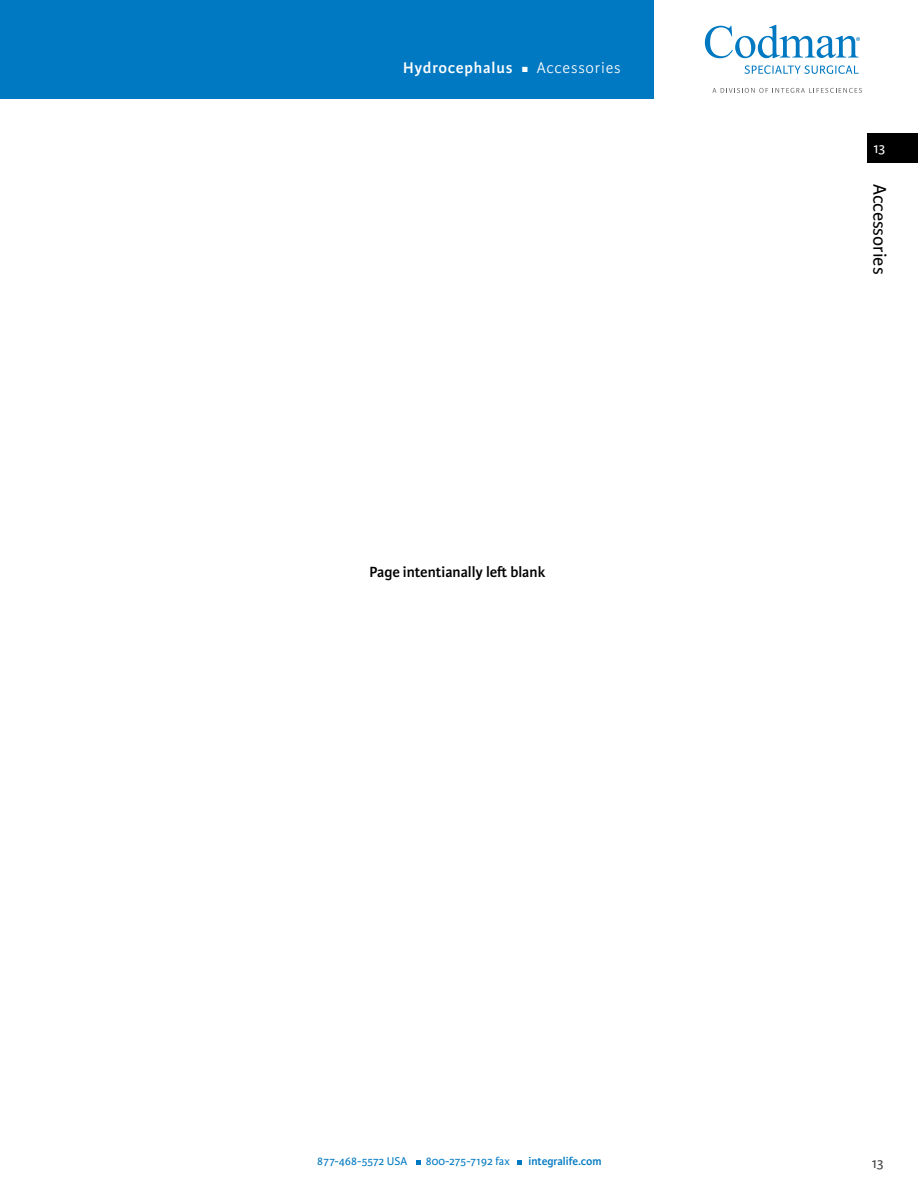
<style>
.page{position:relative;width:918px;height:1188px;background:#fff}
.page>*{position:absolute;margin:0;border:0;box-sizing:border-box;transform-origin:0 0}
.t1{font:19.5px "Karmina Sans";color:#000}
.t2{font:600 16.5px "Karmina Sans";letter-spacing:.05em;color:#fff}
.t3{font:600 15.75px "Karmina Sans";color:#000}
.t4{font:15px "Karmina Sans";color:#000}
.t5{font:15px "Karmina Sans";color:#fff}
.t6{font:12px "Karmina Sans";color:#0079c2}
.t7{font:600 12px "Karmina Sans";color:#0079c2}
.s1{font-weight:300}
</style>
<div class="page">
<svg style="left:416px;top:1160px;width:4px;height:4px"></svg>
<svg style="left:517px;top:1160px;width:5px;height:4px"></svg>
<div style="left:867px;top:133px;width:51px;height:29px;background:#000"></div>
<div style="left:0;top:0;width:654px;height:99px;background:#0079c2"></div>
<svg style="left:744px;top:65px;width:115px;height:9px"></svg>
<svg style="left:705px;top:25px;width:155px;height:33px"></svg>
<svg style="left:712px;top:88px;width:150px;height:5px"></svg>
<h2 class="t2" style="left:403px;top:59px;width:219px">Hydrocephalus ■ <span class="s1">Accessories</span></h2>
<h3 class="t3" style="left:370px;top:563px;width:177px">Page intentianally left blank</h3>
<p class="t5" style="left:874px;top:140px;width:13px">13</p>
<h1 class="t1" style="left:891px;top:184px;width:92px;rotate:90deg">Accessories</h1>
<p class="t6" style="left:317px;top:1155px;width:91px">877-468-5572 USA</p>
<p class="t6" style="left:426px;top:1155px;width:85px">800-275-7192 fax</p>
<p class="t7" style="left:528px;top:1155px;width:75px">integralife.com</p>
<p class="t4" style="left:872px;top:1154px;width:13px">13</p>
</div>
